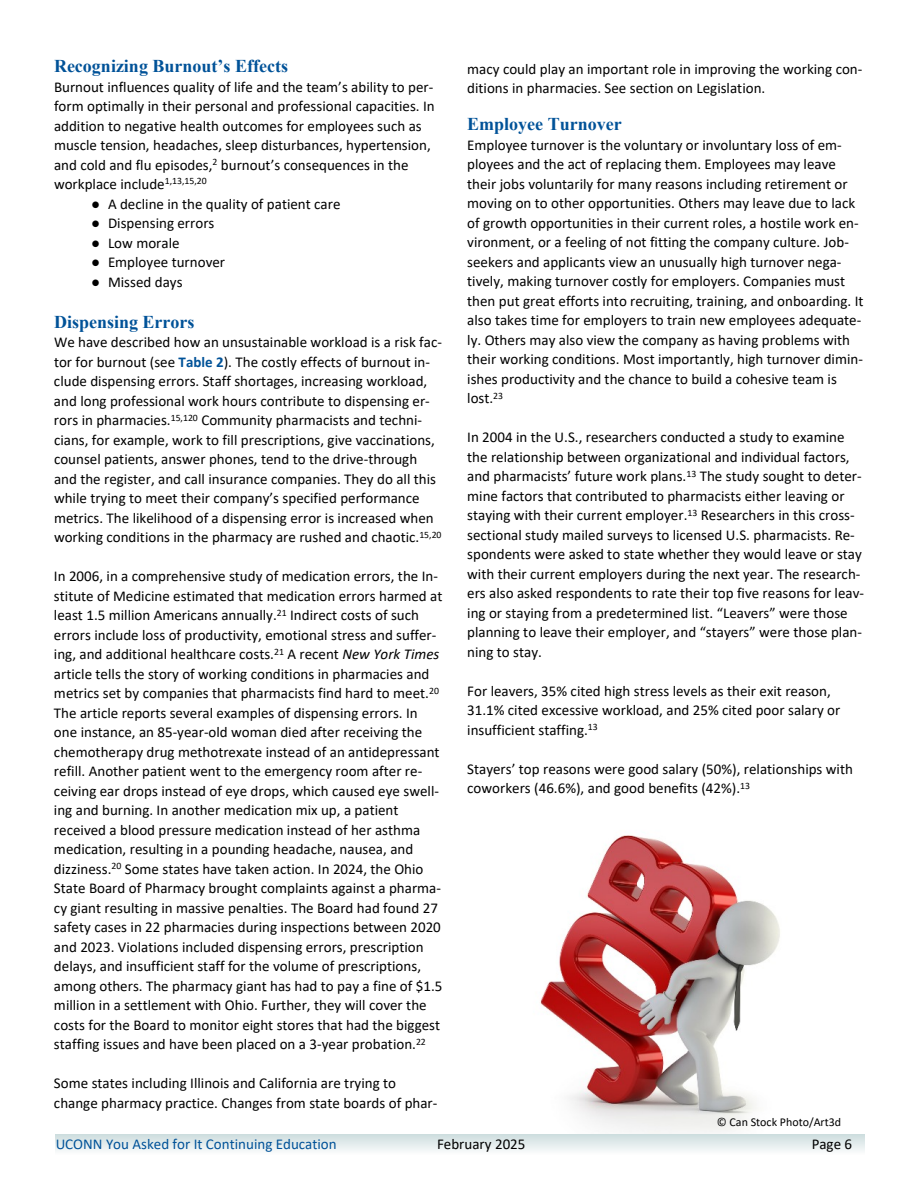
<style>
.page{position:relative;width:918px;height:1188px;background:#fff}
.page>*{position:absolute;margin:0;border:0;box-sizing:border-box;transform-origin:0 0}
.t1{font:700 18px "Times New Roman";color:#005298}
.t2{font:15px/19.5px "Calibri";color:#000}
.t3{font:15px "Calibri";color:#005298}
.t4{font:12px "Calibri";color:#000}
.s1{font-family:"Times New Roman"}
.s2{font-weight:700;color:#005298}
.s3{font-style:italic}
</style>
<div class="page">
<img style="left:540px;top:835px;width:240px;height:299px">
<div style="left:56px;top:1134px;width:808px;height:20px;background:linear-gradient(to bottom,#cdddde,#f8fafa)"></div>
<p class="t1" style="left:54px;top:60px;width:236px">Recognizing Burnout’s Effects</p>
<p class="t2" style="left:54px;top:78px;width:382px">Burnout influences quality of life and the team’s ability to per&shy;form optimally in their personal and professional capacities. In addition to negative health outcomes for employees such as muscle tension, headaches, sleep disturbances, hypertension, and cold and flu episodes,<sup>2</sup> burnout’s consequences in the workplace include<sup>1,13,15,20</sup></p>
<p class="t2" style="left:91px;top:195px;width:251px"><span class="s1">●</span> A decline in the quality of patient care</p>
<p class="t2" style="left:91px;top:214px;width:125px"><span class="s1">●</span> Dispensing errors</p>
<p class="t2" style="left:91px;top:234px;width:90px"><span class="s1">●</span> Low morale</p>
<p class="t2" style="left:91px;top:254px;width:136px"><span class="s1">●</span> Employee turnover</p>
<p class="t2" style="left:91px;top:273px;width:93px"><span class="s1">●</span> Missed days</p>
<p class="t1" style="left:54px;top:316px;width:142px">Dispensing Errors</p>
<p class="t2" style="left:54px;top:334px;width:389px">We have described how an unsustainable workload is a risk fac&shy;tor for burnout (see <span class="s2">Table 2</span>). The costly effects of burnout in&shy;clude dispensing errors. Staff shortages, increasing workload, and long professional work hours contribute to dispensing er&shy;rors in pharmacies.<sup>15,120</sup> Community pharmacists and techni&shy;cians, for example, work to fill prescriptions, give vaccinations, counsel patients, answer phones, tend to the drive-through and the register, and call insurance companies. They do all this while trying to meet their company’s specified performance metrics. The likelihood of a dispensing error is increased when working conditions in the pharmacy are rushed and chaotic.<sup>15,20</sup></p>
<p class="t2" style="left:54px;top:568px;width:390px">In 2006, in a comprehensive study of medication errors, the In&shy;stitute of Medicine estimated that medication errors harmed at least 1.5 million Americans annually.<sup>21</sup> Indirect costs of such errors include loss of productivity, emotional stress and suffer&shy;ing, and additional healthcare costs.<sup>21</sup> A recent <span class="s3">New York Times </span>article tells the story of working conditions in pharmacies and metrics set by companies that pharmacists find hard to meet.<sup>20<br></sup>The article reports several examples of dispensing errors. In one instance, an 85-year-old woman died after receiving the chemotherapy drug methotrexate instead of an antidepressant refill. Another patient went to the emergency room after re&shy;ceiving ear drops instead of eye drops, which caused eye swell&shy;ing and burning. In another medication mix up, a patient received a blood pressure medication instead of her asthma medication, resulting in a pounding headache, nausea, and dizziness.<sup>20</sup> Some states have taken action. In 2024, the Ohio State Board of Pharmacy brought complaints against a pharma&shy;cy giant resulting in massive penalties. The Board had found 27 safety cases in 22 pharmacies during inspections between 2020 and 2023. Violations included dispensing errors, prescription delays, and insufficient staff for the volume of prescriptions, among others. The pharmacy giant has had to pay a fine of $1.5 million in a settlement with Ohio. Further, they will cover the costs for the Board to monitor eight stores that had the biggest staffing issues and have been placed on a 3-year probation.<sup>22</sup></p>
<p class="t2" style="left:54px;top:1075px;width:385px">Some states including Illinois and California are trying to change pharmacy practice. Changes from state boards of phar-</p>
<p class="t3" style="left:56px;top:1138px;width:283px">UCONN You Asked for It Continuing Education</p>
<p class="t2" style="left:437px;top:1136px;width:90px">February 2025</p>
<p class="t2" style="left:812px;top:1136px;width:42px">Page 6</p>
<p class="t2" style="left:467px;top:60px;width:397px">macy could play an important role in improving the working con&shy;ditions in pharmacies. See section on Legislation.</p>
<p class="t1" style="left:467px;top:118px;width:156px">Employee Turnover</p>
<p class="t2" style="left:467px;top:136px;width:398px">Employee turnover is the voluntary or involuntary loss of em&shy;ployees and the act of replacing them. Employees may leave their jobs voluntarily for many reasons including retirement or moving on to other opportunities. Others may leave due to lack of growth opportunities in their current roles, a hostile work en&shy;vironment, or a feeling of not fitting the company culture. Job&shy;seekers and applicants view an unusually high turnover nega&shy;tively, making turnover costly for employers. Companies must then put great efforts into recruiting, training, and onboarding. It also takes time for employers to train new employees adequate&shy;ly. Others may also view the company as having problems with their working conditions. Most importantly, high turnover dimin&shy;ishes productivity and the chance to build a cohesive team is lost.<sup>23</sup></p>
<p class="t2" style="left:467px;top:429px;width:398px">In 2004 in the U.S., researchers conducted a study to examine the relationship between organizational and individual factors, and pharmacists’ future work plans.<sup>13</sup> The study sought to deter&shy;mine factors that contributed to pharmacists either leaving or staying with their current employer.<sup>13</sup> Researchers in this cross&shy;sectional study mailed surveys to licensed U.S. pharmacists. Re&shy;spondents were asked to state whether they would leave or stay with their current employers during the next year. The research&shy;ers also asked respondents to rate their top five reasons for leav&shy;ing or staying from a predetermined list. “Leavers” were those planning to leave their employer, and “stayers” were those plan&shy;ning to stay.</p>
<p class="t2" style="left:467px;top:682px;width:375px">For leavers, 35% cited high stress levels as their exit reason,<br>31.1% cited excessive workload, and 25% cited poor salary or insufficient staffing.<sup>13</sup></p>
<p class="t2" style="left:467px;top:760px;width:387px">Stayers’ top reasons were good salary (50%), relationships with coworkers (46.6%), and good benefits (42%).<sup>13</sup></p>
<p class="t4" style="left:717px;top:1117px;width:126px">© Can Stock Photo/Art3d</p>
</div>
